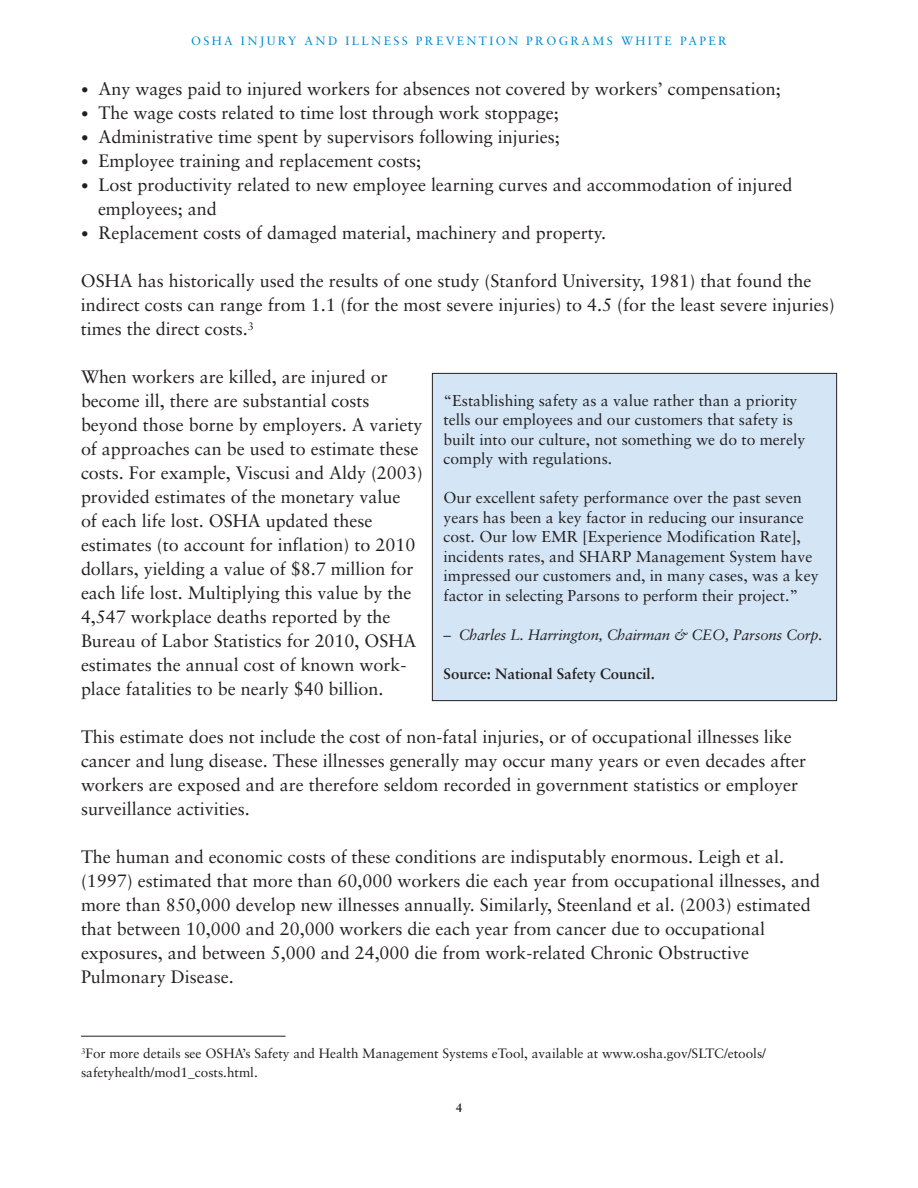
<style>
.page{position:relative;width:918px;height:1188px;background:#fff}
.page>*{position:absolute;margin:0;border:0;box-sizing:border-box;transform-origin:0 0}
.t1{font:18px/24px "Sabon";color:#231f20}
.t2{font:15.75px/19.5px "Sabon";color:#231f20}
.t3{font:italic 15px "Sabon";letter-spacing:-.015em;color:#231f20}
.t4{font:700 15px "Sabon";color:#231f20}
.t5{font:13.5px/19.5px "Sabon";color:#231f20}
.t6{font:12px "Sabon";letter-spacing:.2em;color:#008cd2}
.t7{font:700 12px "Sabon";color:#231f20}
.s1{font-size:15px}
.s2{font-style:normal}
</style>
<div class="page">
<div style="left:432px;top:373px;width:405px;height:328px;background:#d4e6f6"></div>
<div style="left:432px;top:373px;width:405px;height:328px;border:1px solid #231f20"></div>
<hr style="left:81px;top:1036px;width:204px;height:1px;background:#231f20">
<p class="t6" style="left:191px;top:36px;width:537px">OSHA INJURY AND ILLNESS PREVENTION PROGRAMS WHITE PAPER</p>
<p class="t1" style="left:81px;top:78px;width:701px"><span class="s1">•</span> Any wages paid to injured workers for absences not covered by workers’ compensation;</p>
<p class="t1" style="left:81px;top:102px;width:479px"><span class="s1">•</span> The wage costs related to time lost through work stoppage;</p>
<p class="t1" style="left:81px;top:126px;width:480px"><span class="s1">•</span> Administrative time spent by supervisors following injuries;</p>
<p class="t1" style="left:81px;top:150px;width:342px"><span class="s1">•</span> Employee training and replacement costs;</p>
<p class="t1" style="left:98px;top:174px;width:696px;text-indent:-17px"><span class="s1">•</span> Lost productivity related to new employee learning curves and accommodation of injured employees; and</p>
<p class="t1" style="left:81px;top:222px;width:527px"><span class="s1">•</span> Replacement costs of damaged material, machinery and property.</p>
<p class="t1" style="left:81px;top:270px;width:755px">OSHA has historically used the results of one study (Stanford University, 1981) that found the indirect costs can range from 1.1 (for the most severe injuries) to 4.5 (for the least severe injuries) times the direct costs.<sup>3</sup></p>
<p class="t1" style="left:81px;top:366px;width:343px">When workers are killed, are injured or become ill, there are substantial costs beyond those borne by employers. A variety of approaches can be used to estimate these costs. For example, Viscusi and Aldy (2003) provided estimates of the monetary value<br>of each life lost. OSHA updated these estimates (to account for inflation) to 2010 dollars, yielding a value of $8.7 million for each life lost. Multiplying this value by the 4,547 workplace deaths reported by the Bureau of Labor Statistics for 2010, OSHA estimates the annual cost of known work&shy;place fatalities to be nearly $40 billion.</p>
<p class="t1" style="left:81px;top:726px;width:727px">This estimate does not include the cost of non-fatal injuries, or of occupational illnesses like cancer and lung disease. These illnesses generally may occur many years or even decades after workers are exposed and are therefore seldom recorded in government statistics or employer surveillance activities.</p>
<p class="t1" style="left:81px;top:846px;width:741px">The human and economic costs of these conditions are indisputably enormous. Leigh et al. (1997) estimated that more than 60,000 workers die each year from occupational illnesses, and more than 850,000 develop new illnesses annually. Similarly, Steenland et al. (2003) estimated that between 10,000 and 20,000 workers die each year from cancer due to occupational exposures, and between 5,000 and 24,000 die from work-related Chronic Obstructive Pulmonary Disease.</p>
<p class="t2" style="left:444px;top:392px;width:363px">“Establishing safety as a value rather than a priority tells our employees and our customers that safety is built into our culture, not something we do to merely comply with regulations.</p>
<p class="t2" style="left:444px;top:489px;width:376px">Our excellent safety performance over the past seven years has been a key factor in reducing our insurance cost. Our low EMR [Experience Modification Rate], incidents rates, and SHARP Management System have impressed our customers and, in many cases, was a key factor in selecting Parsons to perform their project.”</p>
<p class="t3" style="left:444px;top:628px;width:381px"><span class="s2">–</span> Charles L. Harrington, Chairman &amp; CEO, Parsons Corp.</p>
<p class="t4" style="left:444px;top:667px;width:213px">Source: National Safety Council.</p>
<p class="t5" style="left:81px;top:1044px;width:687px"><sup>3</sup>For more details see OSHA’s Safety and Health Management Systems eTool, available at www.osha.gov/SLTC/etools/ safetyhealth/mod1_costs.html.</p>
<p class="t7" style="left:456px;top:1103px;width:8px">4</p>
</div>
